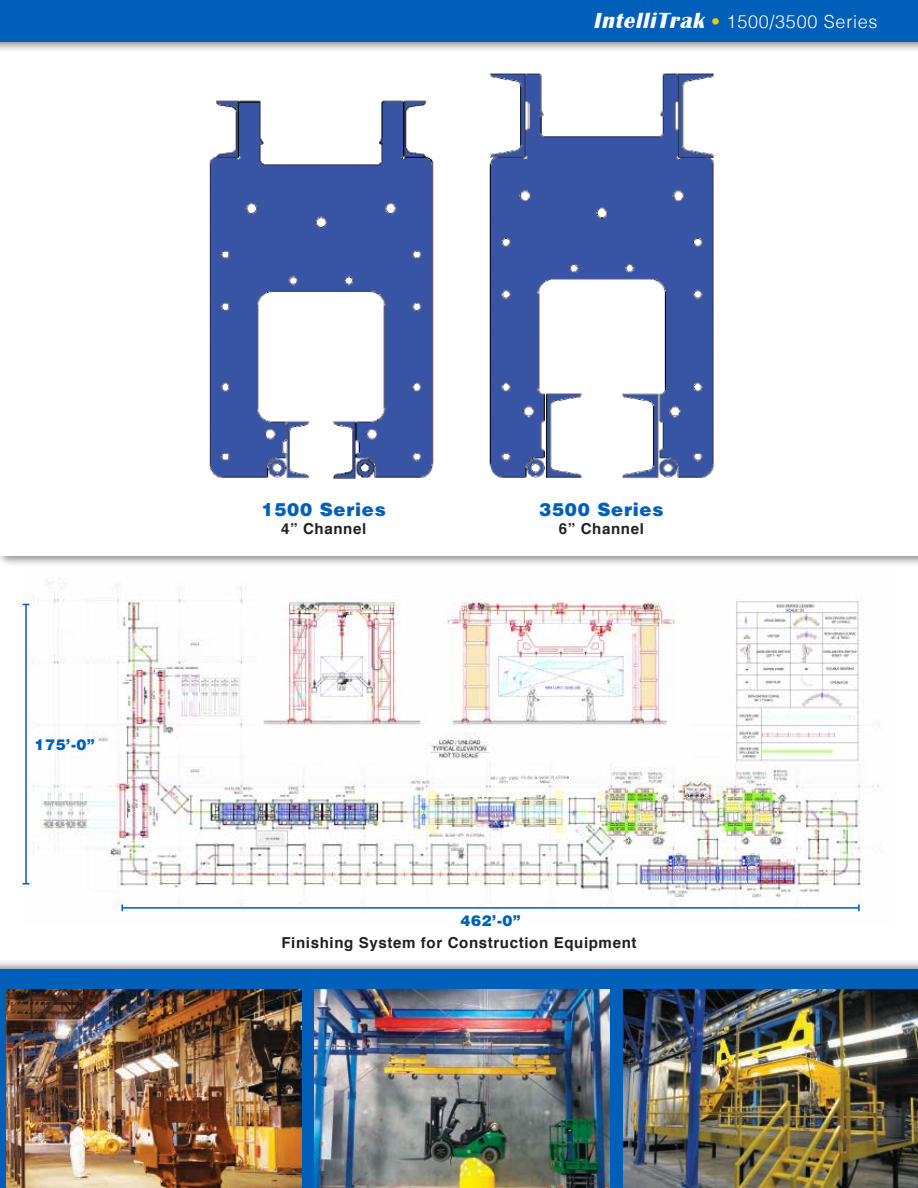
<style>
.page{position:relative;width:918px;height:1188px;background:#fff}
.page>*{position:absolute;margin:0;border:0;box-sizing:border-box;transform-origin:0 0}
.t1{font:900 18.15px "Helvetica";letter-spacing:.04em;color:#005fb9}
.t2{font:300 18px "Helvetica";letter-spacing:.04em;color:#fff}
.t3{font:700 15.15px "Helvetica";letter-spacing:.04em;color:#231f20}
.t4{font:900 15px "Helvetica";letter-spacing:.04em;color:#005fb9}
.s1{font-family:"Britannic";font-weight:700;font-style:italic;font-size:22.5px}
.s2{color:#f0cb07}
</style>
<div class="page">
<img style="left:24px;top:578px;width:857px;height:335px">
<div style="left:0;top:32px;width:918px;height:536px;background:#231f20;opacity:.5"></div>
<div style="left:0;top:38px;width:918px;height:518px;background:#fff"></div>
<div style="left:0;top:958px;width:918px;height:230px;background:#231f20;opacity:.5"></div>
<div style="left:0;top:970px;width:918px;height:218px;background:#005fb9"></div>
<div style="left:0;top:0;width:918px;height:53px;background:#231f20;opacity:.5"></div>
<div style="left:0;top:0;width:918px;height:42px;background:#005fb9"></div>
<img style="left:6px;top:990px;width:295px;height:198px">
<img style="left:314px;top:990px;width:295px;height:198px">
<img style="left:623px;top:990px;width:295px;height:198px">
<hr style="left:122px;top:907px;width:737px;height:2px;background:#005fb9">
<svg style="left:858px;top:904px;width:2px;height:7px"></svg>
<hr style="left:25px;top:604px;width:2px;height:280px;background:#005fb9">
<img style="left:209px;top:100px;width:225px;height:379px">
<img style="left:489px;top:73px;width:226px;height:406px">
<p class="t2" style="left:593px;top:6px;width:286px"><span class="s1">IntelliTrak</span><span class="s2">•</span> 1500/3500 Series</p>
<p class="t4" style="left:34px;top:735px;width:62px">175’-0”</p>
<p class="t1" style="left:262px;top:498px;width:126px">1500 Series</p>
<p class="t3" style="left:281px;top:517px;width:87px">4” Channel</p>
<p class="t1" style="left:539px;top:498px;width:126px">3500 Series</p>
<p class="t3" style="left:559px;top:517px;width:87px">6” Channel</p>
<p class="t4" style="left:460px;top:911px;width:62px">462’-0”</p>
<p class="t3" style="left:281px;top:931px;width:357px">Finishing System for Construction Equipment</p>
</div>
